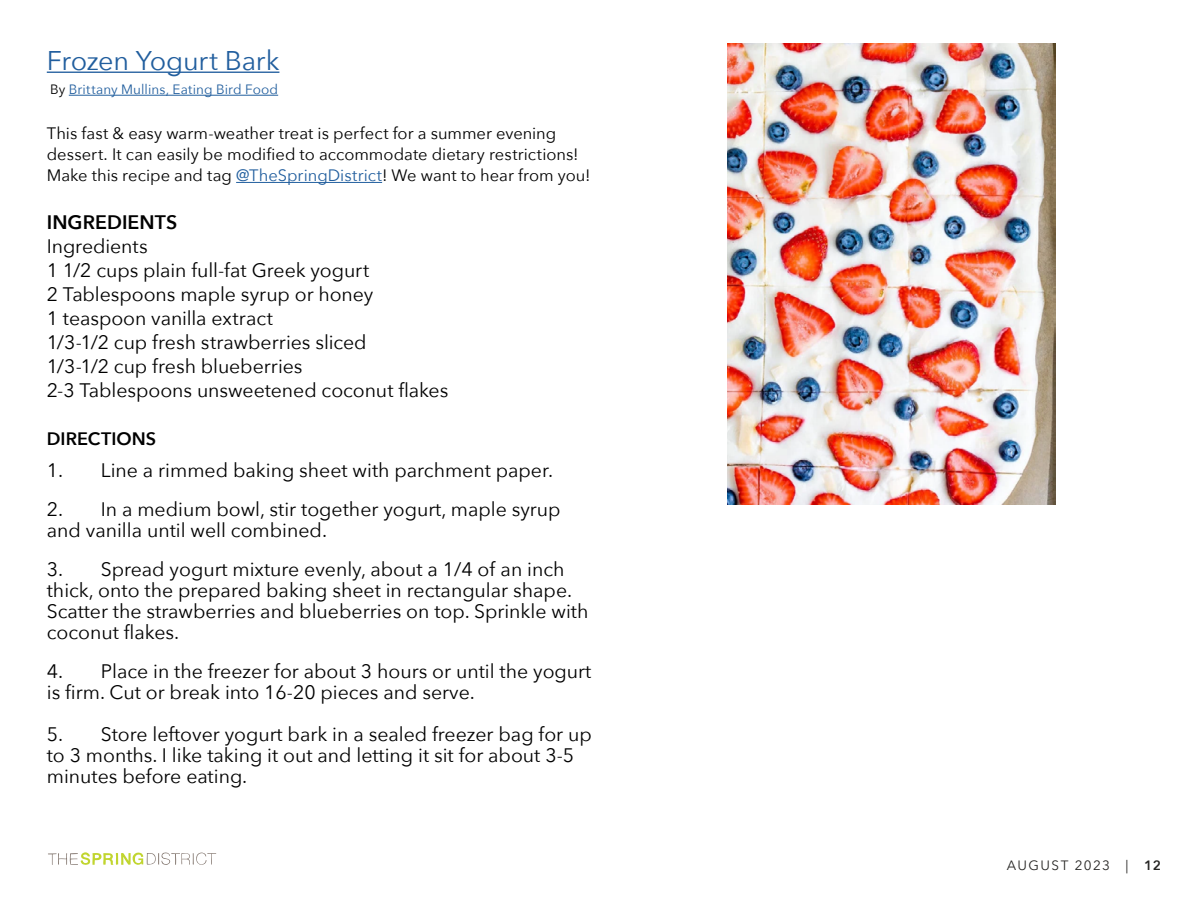
<style>
.page{position:relative;width:1188px;height:918px;background:#fff}
.page>*{position:absolute;margin:0;border:0;box-sizing:border-box;transform-origin:0 0}
.t1{font:27px "Avenir Next";letter-spacing:-.01em;color:#215e9e}
.t2{font:19.5px/21px "Avenir Next";color:#000}
.t3{font:600 19.5px "Avenir Next";letter-spacing:.005em;color:#000}
.t4{font:600 18px "Avenir Next";letter-spacing:.005em;color:#000}
.t5{font:16.5px/21px "Avenir Next";color:#000}
.t6{font:13.5px "Avenir Next";letter-spacing:.005em;color:#215e9e}
.t7{font:13.5px "Avenir Next";letter-spacing:.1em;color:#262523}
.s1{color:#000}
.s2{color:#215e9e}
.s3{font-weight:600}
</style>
<div class="page">
<hr style="left:47px;top:72px;width:232px;height:1px;background:#215e9e">
<hr style="left:69px;top:95px;width:209px;height:1px;background:#215e9e">
<hr style="left:236px;top:182px;width:146px;height:1px;background:#215e9e">
<img style="left:727px;top:43px;width:328px;height:461px">
<svg style="left:48px;top:852px;width:168px;height:13px"></svg>
<h1 class="t1" style="left:47px;top:38px;width:234px">Frozen Yogurt Bark</h1>
<p class="t6" style="left:50px;top:78px;width:230px"><span class="s1">By</span> Brittany Mullins, Eating Bird Food</p>
<p class="t5" style="left:47px;top:122px;width:545px">This fast &amp; easy warm-weather treat is perfect for a summer evening dessert. It can easily be modified to accommodate dietary restrictions!<br>Make this recipe and tag <span class="s2">@TheSpringDistrict</span>! We want to hear from you!</p>
<p class="t3" style="left:47px;top:206px;width:132px">INGREDIENTS</p>
<p class="t2" style="left:47px;top:234px;width:403px;line-height:24px">Ingredients<br>1 1/2 cups plain full-fat Greek yogurt<br>2 Tablespoons maple syrup or honey<br>1 teaspoon vanilla extract<br>1/3-1/2 cup fresh strawberries sliced<br>1/3-1/2 cup fresh blueberries<br>2-3 Tablespoons unsweetened coconut flakes</p>
<p class="t4" style="left:47px;top:423px;width:111px">DIRECTIONS</p>
<p class="t2" style="left:47px;top:459px;width:508px">1. Line a rimmed baking sheet with parchment paper.</p>
<p class="t2" style="left:47px;top:498px;width:515px">2. In a medium bowl, stir together yogurt, maple syrup and vanilla until well combined.</p>
<p class="t2" style="left:47px;top:558px;width:543px">3. Spread yogurt mixture evenly, about a 1/4 of an inch thick, onto the prepared baking sheet in rectangular shape.<br>Scatter the strawberries and blueberries on top. Sprinkle with coconut flakes.</p>
<p class="t2" style="left:47px;top:660px;width:546px">4. Place in the freezer for about 3 hours or until the yogurt is firm. Cut or break into 16-20 pieces and serve.</p>
<p class="t2" style="left:47px;top:723px;width:547px">5. Store leftover yogurt bark in a sealed freezer bag for up to 3 months. I like taking it out and letting it sit for about 3-5 minutes before eating.</p>
<p class="t7" style="left:1007px;top:854px;width:156px">AUGUST 2023 | <span class="s3">12</span></p>
</div>
